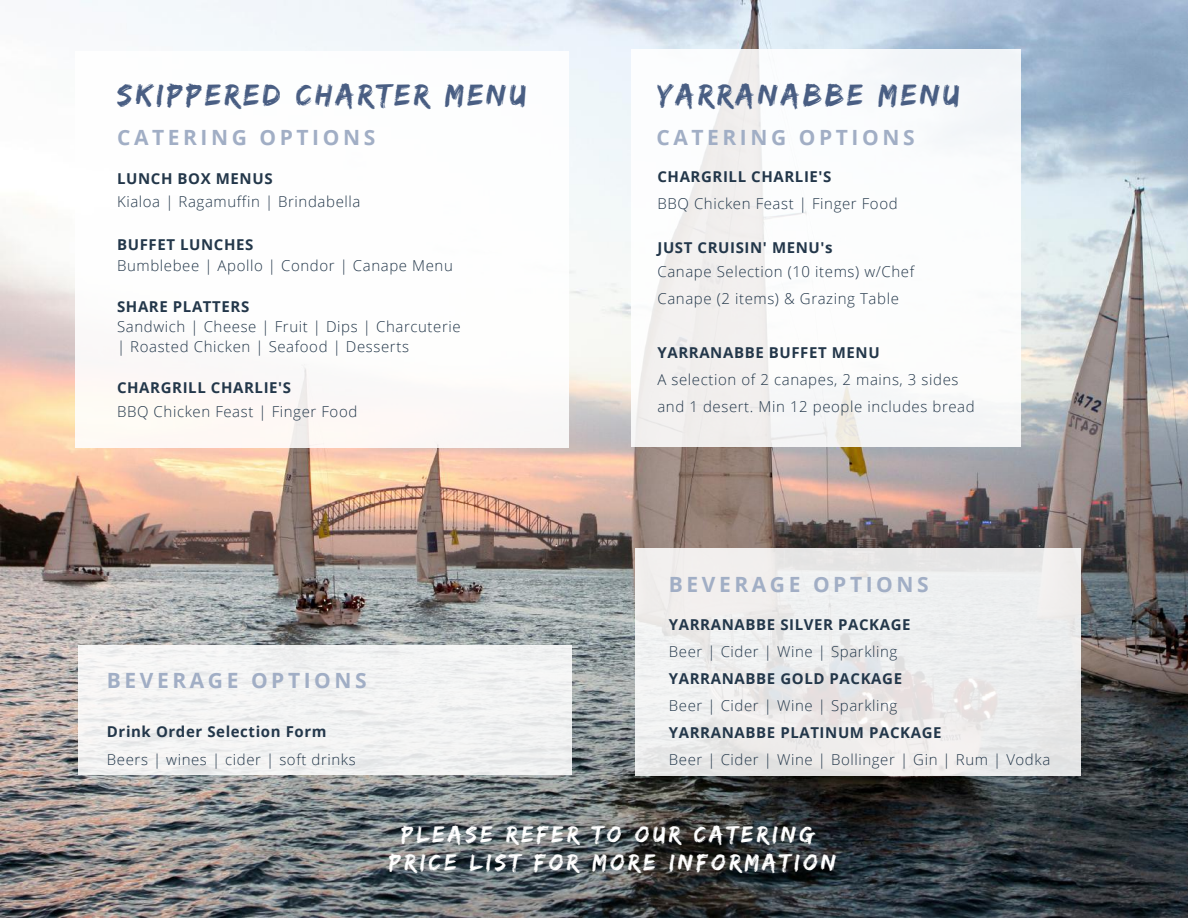
<style>
.page{position:relative;width:1188px;height:918px;background:#fff}
.page>*{position:absolute;margin:0;border:0;box-sizing:border-box;transform-origin:0 0}
.t1{font:31.5px "Edo";letter-spacing:.11em;color:#495e83}
.t2{font:24px/28.2px "Edo";letter-spacing:.145em;color:#fff;text-align:center}
.t3{font:700 21px "Open Sans";letter-spacing:.17em;color:#a1aec5}
.t4{font:300 15px/27px "Open Sans";letter-spacing:.04em;color:#23374a}
.t5{font:700 15px "Open Sans";letter-spacing:.04em;color:#23374a}
</style>
<div class="page">
<img style="left:0;top:0;width:1188px;height:918px">
<div style="left:75px;top:51px;width:493px;height:396px;background:#fff"></div>
<div style="left:636px;top:548px;width:444px;height:227px;background:linear-gradient(to right,#eeeded,#eaeaeb)"></div>
<div style="left:632px;top:50px;width:389px;height:397px;background:linear-gradient(to right,#f6f4f4,#fafcfd)"></div>
<div style="left:78px;top:645px;width:493px;height:129px;background:#f3f3f3"></div>
<h1 class="t1" style="left:117px;top:77px;width:410px">SKIPPERED CHARTER MENU</h1>
<h1 class="t1" style="left:657px;top:77px;width:303px">YARRANABBE MENU</h1>
<h3 class="t3" style="left:117px;top:123px;width:260px">CATERING OPTIONS</h3>
<h3 class="t3" style="left:656px;top:123px;width:260px">CATERING OPTIONS</h3>
<p class="t5" style="left:117px;top:168px;width:157px">LUNCH BOX MENUS</p>
<p class="t4" style="left:117px;top:188px;width:245px">Kialoa | Ragamuffin | Brindabella</p>
<p class="t5" style="left:117px;top:234px;width:138px">BUFFET LUNCHES</p>
<p class="t4" style="left:117px;top:252px;width:337px">Bumblebee | Apollo | Condor | Canape Menu</p>
<p class="t5" style="left:117px;top:296px;width:134px">SHARE PLATTERS</p>
<p class="t4" style="left:117px;top:316px;width:345px;line-height:20.2px">Sandwich | Cheese | Fruit | Dips | Charcuterie | Roasted Chicken | Seafood | Desserts</p>
<p class="t5" style="left:117px;top:377px;width:175px">CHARGRILL CHARLIE'S</p>
<p class="t4" style="left:117px;top:397px;width:242px">BBQ Chicken Feast | Finger Food</p>
<h3 class="t3" style="left:107px;top:665px;width:261px">BEVERAGE OPTIONS</h3>
<p class="t5" style="left:107px;top:721px;width:221px">Drink Order Selection Form</p>
<p class="t4" style="left:107px;top:745px;width:250px">Beers | wines | cider | soft drinks</p>
<p class="t5" style="left:657px;top:166px;width:175px">CHARGRILL CHARLIE'S</p>
<p class="t4" style="left:657px;top:190px;width:242px">BBQ Chicken Feast | Finger Food</p>
<p class="t5" style="left:657px;top:237px;width:177px">JUST CRUISIN' MENU's</p>
<p class="t4" style="left:657px;top:257px;width:258px">Canape Selection (10 items) w/Chef<br>Canape (2 items) &amp; Grazing Table</p>
<p class="t5" style="left:657px;top:342px;width:224px">YARRANABBE BUFFET MENU</p>
<p class="t4" style="left:657px;top:365px;width:319px">A selection of 2 canapes, 2 mains, 3 sides and 1 desert. Min 12 people includes bread</p>
<h3 class="t3" style="left:669px;top:570px;width:261px">BEVERAGE OPTIONS</h3>
<p class="t5" style="left:669px;top:614px;width:243px">YARRANABBE SILVER PACKAGE</p>
<p class="t4" style="left:669px;top:638px;width:230px">Beer | Cider | Wine | Sparkling</p>
<p class="t5" style="left:669px;top:668px;width:235px">YARRANABBE GOLD PACKAGE</p>
<p class="t4" style="left:669px;top:692px;width:230px">Beer | Cider | Wine | Sparkling</p>
<p class="t5" style="left:669px;top:722px;width:274px">YARRANABBE PLATINUM PACKAGE</p>
<p class="t4" style="left:669px;top:746px;width:383px">Beer | Cider | Wine | Bollinger | Gin | Rum | Vodka</p>
<h2 class="t2" style="left:389px;top:819px;width:449px">PLEASE REFER TO OUR CATERING<br>PRICE LIST FOR MORE INFORMATION</h2>
</div>
